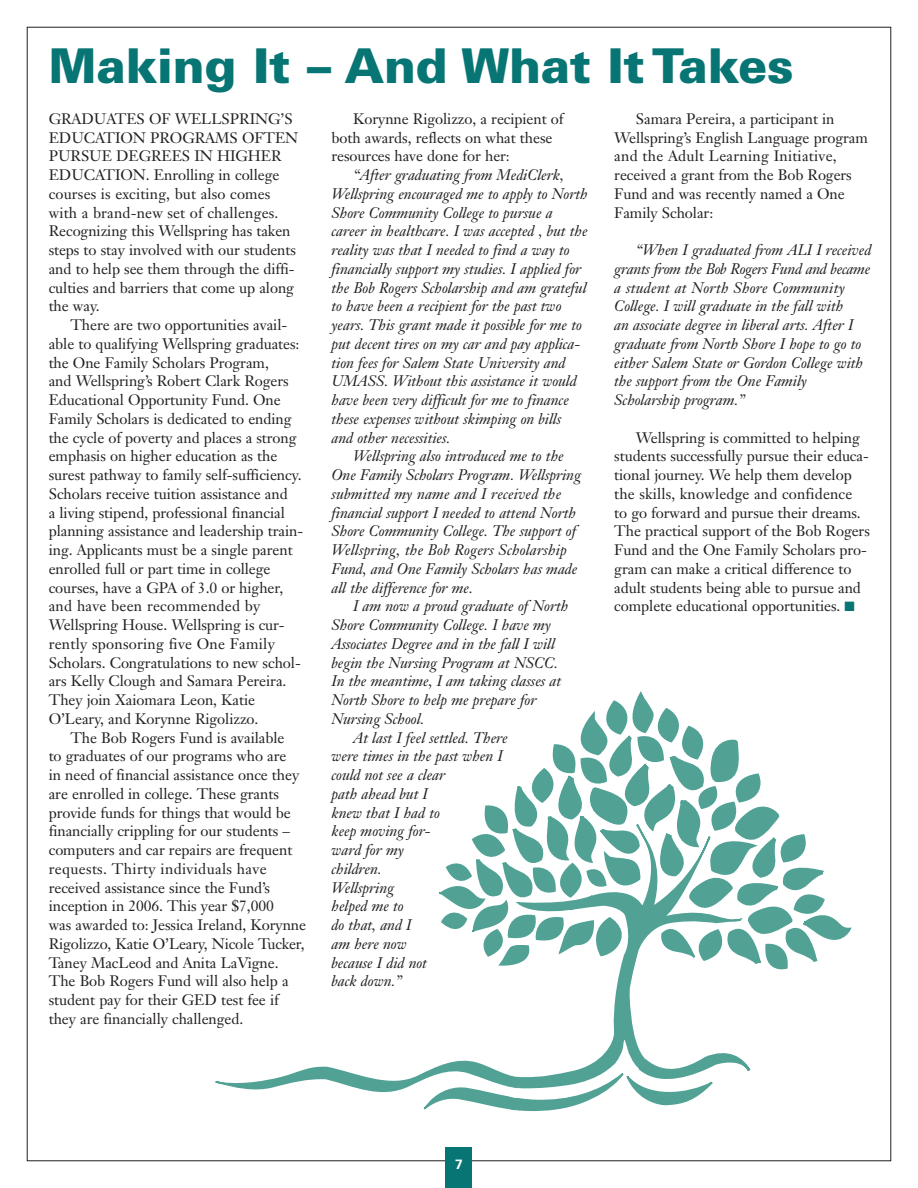
<style>
.page{position:relative;width:918px;height:1188px;background:#fff}
.page>*{position:absolute;margin:0;border:0;box-sizing:border-box;transform-origin:0 0}
.t1{font:900 48px "Univers";letter-spacing:-.005em;color:#077573}
.t2{font:italic 15.15px/18.8px "Janson Text";letter-spacing:-.005em;color:#231f20}
.t3{font:15px/18.8px "Janson Text";letter-spacing:-.005em;color:#231f20}
.t4{font:700 13.5px "Univers";color:#fff}
.s1{color:#077573}
</style>
<div class="page">
<div style="left:446px;top:1148px;width:26px;height:40px;background:#077573"></div>
<svg style="left:215px;top:691px;width:637px;height:420px"></svg>
<h1 class="t1" style="left:49px;top:49px;width:747px">Making It – And What It Takes</h1>
<p class="t3" style="left:49px;top:111px;width:251px">GRADUATES OF WELLSPRING’S<br>EDUCATION PROGRAMS OFTEN<br>PURSUE DEGREES IN HIGHER<br>EDUCATION. Enrolling in college courses is exciting, but also comes with a brand-new set of challenges.<br>Recognizing this Wellspring has taken steps to stay involved with our students and to help see them through the diffi&shy;culties and barriers that come up along the way.</p>
<p class="t3" style="left:49px;top:317px;width:256px;text-indent:22px">There are two opportunities avail&shy;able to qualifying Wellspring graduates: the One Family Scholars Program,<br>and Wellspring’s Robert Clark Rogers Educational Opportunity Fund. One Family Scholars is dedicated to ending the cycle of poverty and places a strong emphasis on higher education as the surest pathway to family self-sufficiency.<br>Scholars receive tuition assistance and<br>a living stipend, professional financial planning assistance and leadership train&shy;ing. Applicants must be a single parent enrolled full or part time in college courses, have a GPA of 3.0 or higher, and have been recommended by Wellspring House. Wellspring is cur&shy;rently sponsoring five One Family Scholars. Congratulations to new schol&shy;ars Kelly Clough and Samara Pereira.<br>They join Xaiomara Leon, Katie O’Leary, and Korynne Rigolizzo.</p>
<p class="t3" style="left:49px;top:730px;width:259px;text-indent:22px">The Bob Rogers Fund is available<br>to graduates of our programs who are<br>in need of financial assistance once they are enrolled in college. These grants provide funds for things that would be financially crippling for our students – computers and car repairs are frequent requests. Thirty individuals have received assistance since the Fund’s inception in 2006. This year $7,000<br>was awarded to: Jessica Ireland, Korynne Rigolizzo, Katie O’Leary, Nicole Tucker, Taney MacLeod and Anita LaVigne.<br>The Bob Rogers Fund will also help a student pay for their GED test fee if they are financially challenged.</p>
<p class="t3" style="left:332px;top:111px;width:233px;text-indent:22px">Korynne Rigolizzo, a recipient of both awards, reflects on what these resources have done for her:</p>
<p class="t2" style="left:353px;top:167px;width:212px">“After graduating from MediClerk,</p>
<p class="t2" style="left:332px;top:186px;width:258px">Wellspring encouraged me to apply to North</p>
<p class="t2" style="left:332px;top:205px;width:223px">Shore Community College to pursue a</p>
<p class="t2" style="left:332px;top:223px;width:258px">career in healthcare. I was accepted , but the</p>
<p class="t2" style="left:332px;top:242px;width:240px">reality was that I needed to find a way to</p>
<p class="t2" style="left:332px;top:261px;width:251px">financially support my studies. I applied for</p>
<p class="t2" style="left:332px;top:280px;width:257px">the Bob Rogers Scholarship and am grateful</p>
<p class="t2" style="left:332px;top:298px;width:232px">to have been a recipient for the past two</p>
<p class="t2" style="left:332px;top:317px;width:252px">years. This grant made it possible for me to</p>
<p class="t2" style="left:332px;top:336px;width:250px">put decent tires on my car and pay applica-</p>
<p class="t2" style="left:332px;top:355px;width:236px">tion fees for Salem State University and</p>
<p class="t2" style="left:332px;top:373px;width:247px">UMASS. Without this assistance it would</p>
<p class="t2" style="left:332px;top:392px;width:239px">have been very difficult for me to finance</p>
<p class="t2" style="left:332px;top:411px;width:231px">these expenses without skimping on bills</p>
<p class="t2" style="left:332px;top:430px;width:120px">and other necessities.</p>
<p class="t2" style="left:353px;top:448px;width:212px">Wellspring also introduced me to the</p>
<p class="t2" style="left:332px;top:467px;width:251px">One Family Scholars Program. Wellspring</p>
<p class="t2" style="left:332px;top:486px;width:231px">submitted my name and I received the</p>
<p class="t2" style="left:332px;top:505px;width:246px">financial support I needed to attend North</p>
<p class="t2" style="left:332px;top:523px;width:246px">Shore Community College. The support of</p>
<p class="t2" style="left:332px;top:542px;width:237px">Wellspring, the Bob Rogers Scholarship</p>
<p class="t2" style="left:332px;top:561px;width:247px">Fund, and One Family Scholars has made</p>
<p class="t2" style="left:332px;top:580px;width:143px">all the difference for me.</p>
<p class="t2" style="left:353px;top:598px;width:217px">I am now a proud graduate of North</p>
<p class="t2" style="left:332px;top:617px;width:221px">Shore Community College. I have my</p>
<p class="t2" style="left:332px;top:636px;width:225px">Associates Degree and in the fall I will</p>
<p class="t2" style="left:332px;top:655px;width:228px">begin the Nursing Program at NSCC.</p>
<p class="t2" style="left:332px;top:673px;width:231px">In the meantime, I am taking classes at</p>
<p class="t2" style="left:332px;top:692px;width:207px">North Shore to help me prepare for</p>
<p class="t2" style="left:332px;top:711px;width:94px">Nursing School.</p>
<p class="t2" style="left:353px;top:730px;width:156px">At last I feel settled. There</p>
<p class="t2" style="left:332px;top:748px;width:173px">were times in the past when I</p>
<p class="t2" style="left:332px;top:767px;width:115px">could not see a clear</p>
<p class="t2" style="left:332px;top:786px;width:98px">path ahead but I</p>
<p class="t2" style="left:332px;top:805px;width:110px">knew that I had to</p>
<p class="t2" style="left:332px;top:823px;width:101px">keep moving for-</p>
<p class="t2" style="left:332px;top:842px;width:74px">ward for my</p>
<p class="t2" style="left:332px;top:861px;width:52px">children.</p>
<p class="t2" style="left:332px;top:880px;width:64px">Wellspring</p>
<p class="t2" style="left:332px;top:898px;width:74px">helped me to</p>
<p class="t2" style="left:332px;top:917px;width:82px">do that, and I</p>
<p class="t2" style="left:332px;top:936px;width:77px">am here now</p>
<p class="t2" style="left:332px;top:955px;width:97px">because I did not</p>
<p class="t2" style="left:332px;top:973px;width:72px">back down.”</p>
<p class="t3" style="left:614px;top:111px;width:255px;text-indent:22px">Samara Pereira, a participant in<br>Wellspring’s English Language program and the Adult Learning Initiative, received a grant from the Bob Rogers<br>Fund and was recently named a One<br>Family Scholar:</p>
<p class="t2" style="left:614px;top:242px;width:259px;text-indent:22px">“When I graduated from ALI I received grants from the Bob Rogers Fund and became a student at North Shore Community College. I will graduate in the fall with<br>an associate degree in liberal arts. After I graduate from North Shore I hope to go to either Salem State or Gordon College with the support from the One Family Scholarship program.”</p>
<p class="t3" style="left:614px;top:430px;width:257px;text-indent:22px">Wellspring is committed to helping students successfully pursue their educa&shy;tional journey. We help them develop the skills, knowledge and confidence<br>to go forward and pursue their dreams.<br>The practical support of the Bob Rogers Fund and the One Family Scholars pro&shy;gram can make a critical difference to adult students being able to pursue and complete educational opportunities. <span class="s1">■</span></p>
<p class="t4" style="left:455px;top:1159px;width:9px">7</p>
</div>
